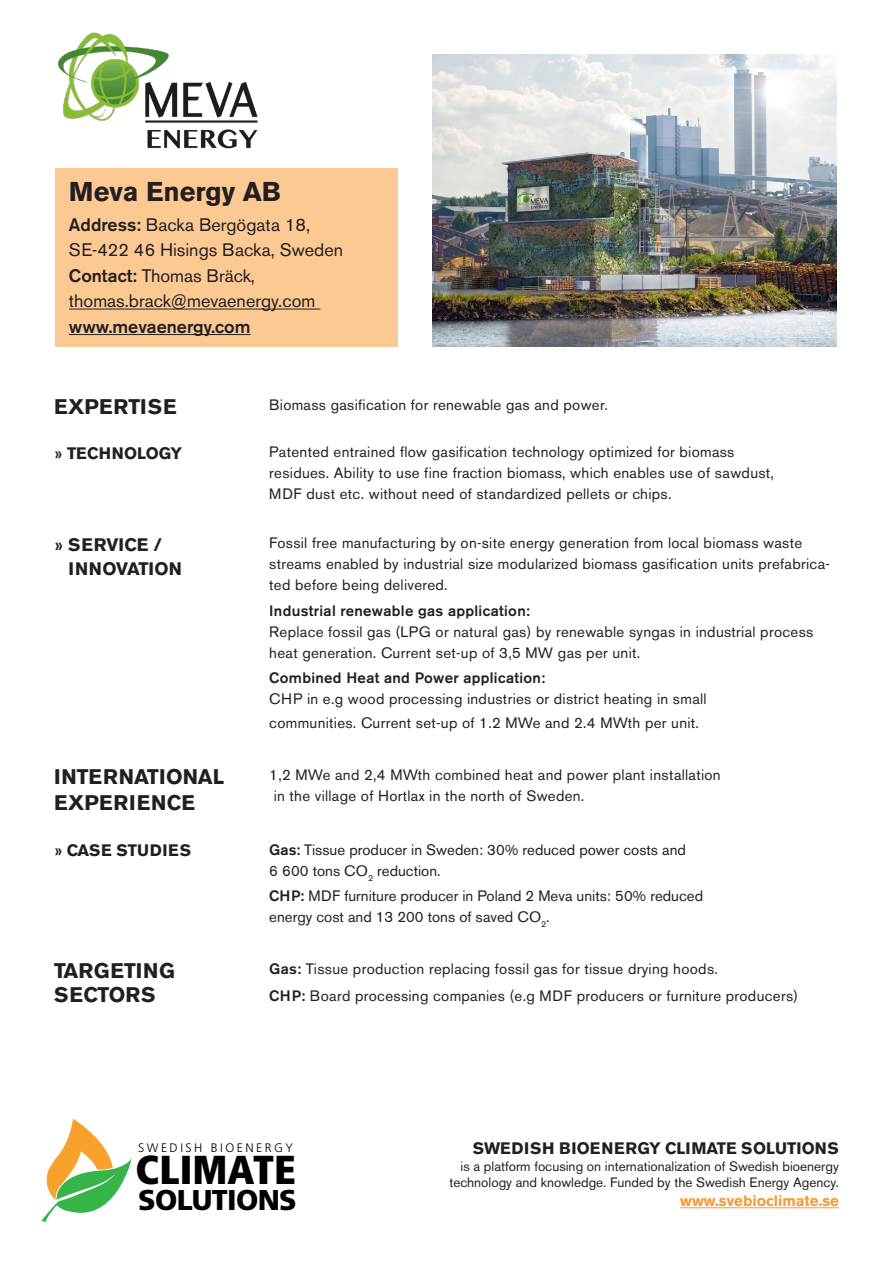
<style>
.page{position:relative;width:893px;height:1263px;background:#fff}
.page>*{position:absolute;margin:0;border:0;box-sizing:border-box;transform-origin:0 0}
.t1{font:900 condensed 40.35px "Frutiger";color:#000001}
.t2{font:900 28.65px "Frutiger";letter-spacing:-.025em;color:#000001}
.t3{font:700 27px "Akzidenz Grotesk BE";color:#231f20}
.t4{font:700 21px/25.5px "Akzidenz Grotesk BE";letter-spacing:.02em;color:#231f20}
.t5{font:18px/25.5px "Akzidenz Grotesk BE";color:#231f20}
.t6{font:700 18px/24px "Akzidenz Grotesk BE";color:#231f20}
.t7{font:500 18px "Akzidenz Grotesk BE";color:#231f20}
.t8{font:700 16.5px "Akzidenz Grotesk BE";color:#231f20}
.t9{font:700 16.5px "Akzidenz Grotesk BE";letter-spacing:.04em;color:#231f20}
.t10{font:15px/21px "Akzidenz Grotesk BE";letter-spacing:.02em;color:#231f20}
.t11{font:15px/21px "Akzidenz Grotesk BE";color:#231f20}
.t12{font:500 15px "Akzidenz Grotesk BE";letter-spacing:.02em;color:#231f20}
.t13{font:700 15px "Akzidenz Grotesk BE";color:#f89936}
.t14{font:13.5px/16.5px "Akzidenz Grotesk BE";color:#231f20;text-align:right}
.t15{font:300 12.3px "Frutiger";letter-spacing:.2em;color:#000001}
.s1{font-weight:500}
.s2{font-family:"Frutiger LT Std";font-stretch:condensed}
</style>
<div class="page">
<div style="left:55px;top:168px;width:343px;height:178px;background:#fcc993"></div>
<hr style="left:69px;top:309px;width:251px;height:1px;background:#231f20">
<hr style="left:69px;top:334px;width:181px;height:1px;background:#231f20">
<img style="left:432px;top:54px;width:405px;height:292px">
<img style="left:57px;top:33px;width:201px;height:116px">
<hr style="left:680px;top:1207px;width:159px;height:1px;background:#f89936">
<svg style="left:41px;top:1118px;width:92px;height:105px"></svg>
<p class="t3" style="left:69px;top:176px;width:214px">Meva Energy AB</p>
<p class="t5" style="left:69px;top:212px;width:276px"><span class="s1">Address:</span> Backa Bergögata 18,<br>SE-422 46 Hisings Backa, Sweden</p>
<p class="t5" style="left:69px;top:263px;width:248px"><span class="s1">Contact:</span> Thomas Bräck, thomas.brack@mevaenergy.com</p>
<p class="t7" style="left:69px;top:315px;width:183px">www.mevaenergy.com</p>
<p class="t4" style="left:54px;top:395px;width:124px">EXPERTISE</p>
<p class="t10" style="left:269px;top:394px;width:340px">Biomass gasification for renewable gas and power.</p>
<p class="t8" style="left:54px;top:444px;width:130px"><span class="s2">»</span> TECHNOLOGY</p>
<p class="t10" style="left:269px;top:441px;width:506px">Patented entrained flow gasification technology optimized for biomass residues. Ability to use fine fraction biomass, which enables use of sawdust,<br>MDF dust etc. without need of standardized pellets or chips.</p>
<p class="t10" style="left:269px;top:533px;width:562px">Fossil free manufacturing by on-site energy generation from local biomass waste streams enabled by industrial size modularized biomass gasification units prefabrica&shy;ted before being delivered.</p>
<p class="t12" style="left:269px;top:601px;width:262px">Industrial renewable gas application:</p>
<p class="t10" style="left:269px;top:621px;width:546px">Replace fossil gas (LPG or natural gas) by renewable syngas in industrial process heat generation. Current set-up of 3,5 MW gas per unit.</p>
<p class="t12" style="left:269px;top:668px;width:277px">Combined Heat and Power application:</p>
<p class="t10" style="left:269px;top:687px;width:439px;line-height:24px">CHP in e.g wood processing industries or district heating in small communities. Current set-up of 1.2 MWe and 2.4 MWth per unit.</p>
<p class="t6" style="left:69px;top:532px;width:115px;text-indent:-15px"><span class="s2">»</span> SERVICE /<br>INNOVATION</p>
<p class="t4" style="left:54px;top:764px;width:172px">INTERNATIONAL<br>EXPERIENCE</p>
<p class="t10" style="left:269px;top:764px;width:453px">1,2 MWe and 2,4 MWth combined heat and power plant installation in the village of Hortlax in the north of Sweden.</p>
<p class="t9" style="left:54px;top:841px;width:139px"><span class="s2">»</span> CASE STUDIES</p>
<p class="t11" style="left:269px;top:839px;width:418px"><span class="s1">Gas:</span> Tissue producer in Sweden: 30% reduced power costs and<br>6 600 tons CO<sub>2</sub> reduction.</p>
<p class="t11" style="left:269px;top:885px;width:435px"><span class="s1">CHP:</span> MDF furniture producer in Poland 2 Meva units: 50% reduced energy cost and 13 200 tons of saved CO<sub>2</sub>.</p>
<p class="t4" style="left:54px;top:959px;width:122px;line-height:24px">TARGETING<br>SECTORS</p>
<p class="t10" style="left:269px;top:958px;width:450px"><span class="s1">Gas:</span> Tissue production replacing fossil gas for tissue drying hoods.</p>
<p class="t10" style="left:269px;top:985px;width:530px"><span class="s1">CHP:</span> Board processing companies (e.g MDF producers or furniture producers)</p>
<p class="t15" style="left:138px;top:1140px;width:156px">SWEDISH BIOENERGY</p>
<p class="t1" style="left:136px;top:1146px;width:162px">CLIMATE</p>
<p class="t2" style="left:138px;top:1182px;width:160px">SOLUTIONS</p>
<p class="t8" style="left:473px;top:1139px;width:368px">SWEDISH BIOENERGY CLIMATE SOLUTIONS</p>
<p class="t14" style="left:449px;top:1157px;width:391px">is a platform focusing on internationalization of Swedish bioenergy technology and knowledge. Funded by the Swedish Energy Agency.</p>
<p class="t13" style="left:680px;top:1192px;width:160px">www.svebioclimate.se</p>
</div>
